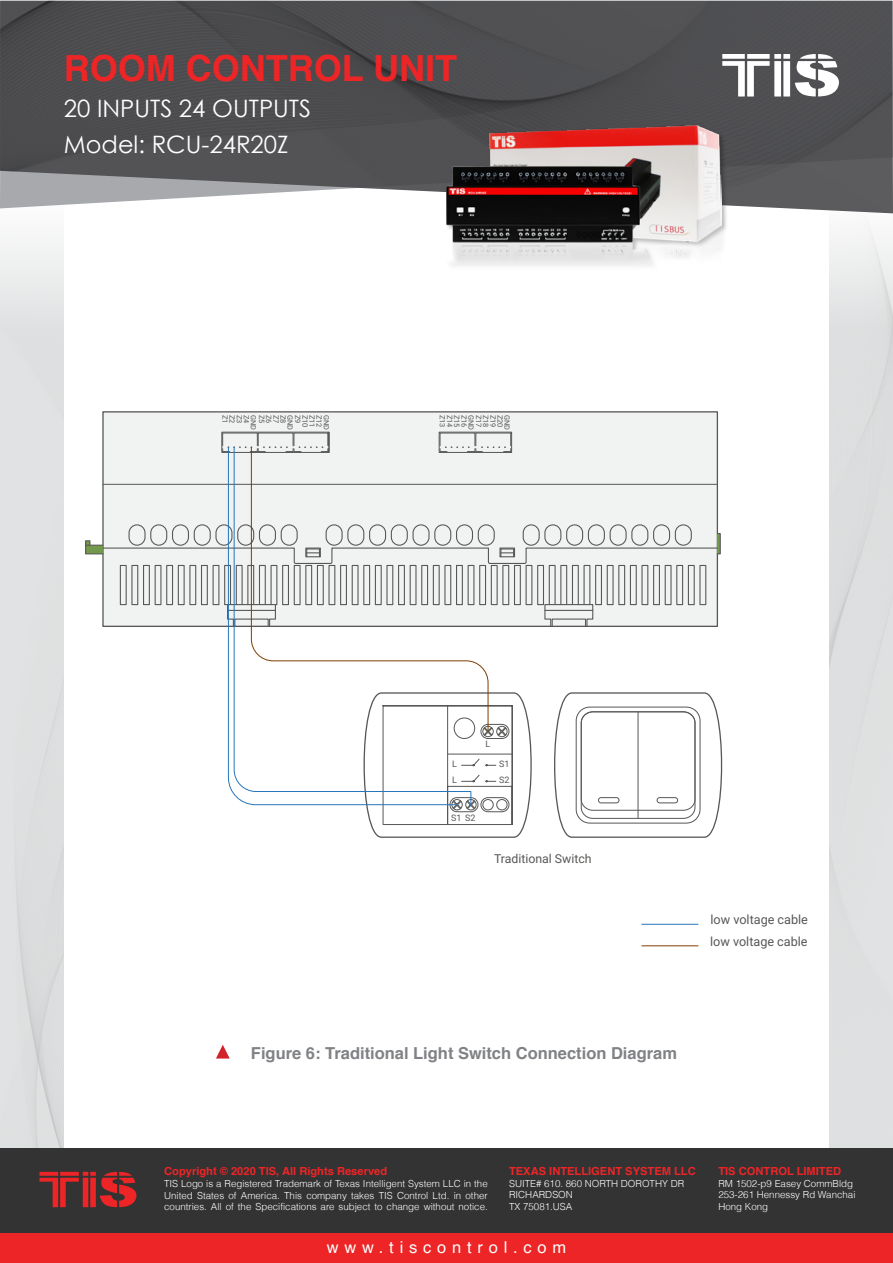
<style>
.page{position:relative;width:893px;height:1263px;background:#fff}
.page>*{position:absolute;margin:0;border:0;box-sizing:border-box;transform-origin:0 0}
.t1{font:700 36px "Helvetica";color:#ee2526}
.t2{font:24px "Century Gothic";color:#fff}
.t3{font:700 16.5px "Helvetica";color:#808285}
.t4{font:16.5px "Helvetica";letter-spacing:.35em;color:#fff}
.t5{font:12.6px "Roboto";color:#575756}
.t6{font:12.3px "Roboto";color:#575756}
.t7{font:700 11.1px "Helvetica";color:#ee2526}
.t8{font:300 9.75px/11.7px "Helvetica";color:#fff}
.t9{font:9px "Roboto";color:#575756}
.t10{font:7.35px/7.1px "Roboto";color:#575756}
</style>
<div class="page">
<img style="left:0;top:239px;width:64px;height:909px">
<img style="left:0;top:1px;width:893px;height:212px">
<div style="left:0;top:1148px;width:893px;height:85px;background:#333334"></div>
<div style="left:0;top:1233px;width:893px;height:30px;background:#ee2526"></div>
<svg style="left:722px;top:54px;width:117px;height:43px"></svg>
<svg style="left:39px;top:1172px;width:98px;height:35px"></svg>
<div style="left:446px;top:124px;width:282px;height:149px;background:#000;opacity:.3"></div>
<img style="left:446px;top:125px;width:275px;height:143px">
<div style="left:103px;top:412px;width:614px;height:214px;background:#f1f2f2"></div>
<hr style="left:103px;top:484px;width:614px;height:1px;background:#575756">
<div style="left:717px;top:533px;width:4px;height:21px;border:1px solid #575756"></div>
<svg style="left:85px;top:540px;width:633px;height:87px"></svg>
<div style="left:675px;top:524px;width:17px;height:22px;border:1px solid #575756;border-radius:8px"></div>
<div style="left:653px;top:524px;width:17px;height:22px;border:1px solid #575756;border-radius:8px"></div>
<div style="left:631px;top:524px;width:17px;height:22px;border:1px solid #575756;border-radius:8px"></div>
<div style="left:610px;top:524px;width:17px;height:22px;border:1px solid #575756;border-radius:8px"></div>
<div style="left:588px;top:524px;width:17px;height:22px;border:1px solid #575756;border-radius:8px"></div>
<div style="left:566px;top:524px;width:17px;height:22px;border:1px solid #575756;border-radius:8px"></div>
<div style="left:544px;top:524px;width:17px;height:22px;border:1px solid #575756;border-radius:8px"></div>
<div style="left:523px;top:524px;width:17px;height:22px;border:1px solid #575756;border-radius:8px"></div>
<div style="left:478px;top:524px;width:17px;height:22px;border:1px solid #575756;border-radius:8px"></div>
<div style="left:215px;top:524px;width:17px;height:22px;border:1px solid #575756;border-radius:8px"></div>
<div style="left:194px;top:524px;width:17px;height:22px;border:1px solid #575756;border-radius:8px"></div>
<div style="left:172px;top:524px;width:17px;height:22px;border:1px solid #575756;border-radius:8px"></div>
<div style="left:150px;top:524px;width:17px;height:22px;border:1px solid #575756;border-radius:8px"></div>
<div style="left:129px;top:524px;width:17px;height:22px;border:1px solid #575756;border-radius:8px"></div>
<svg style="left:475px;top:446px;width:31px;height:2px"></svg>
<div style="left:439px;top:432px;width:73px;height:21px;border:1px solid #575756"></div>
<div style="left:120px;top:565px;width:7px;height:40px;border:1px solid #575756"></div>
<svg style="left:222px;top:432px;width:108px;height:20px"></svg>
<hr style="left:642px;top:945px;width:56px;height:1px;background:#7f3f00">
<hr style="left:642px;top:924px;width:56px;height:1px;background:#2776bb">
<svg style="left:554px;top:692px;width:169px;height:146px"></svg>
<div style="left:576px;top:707px;width:124px;height:116px;border:1px solid #575756;border-radius:14px"></div>
<div style="left:581px;top:711px;width:114px;height:99px;border:1px solid #575756;border-radius:11px"></div>
<hr style="left:638px;top:712px;width:1px;height:106px;background:#575756">
<div style="left:598px;top:797px;width:21px;height:6px;border:1px solid #575756;border-radius:3px"></div>
<div style="left:657px;top:797px;width:21px;height:6px;border:1px solid #575756;border-radius:3px"></div>
<svg style="left:366px;top:692px;width:166px;height:146px"></svg>
<svg style="left:472px;top:447px;width:17px;height:285px"></svg>
<svg style="left:252px;top:446px;width:220px;height:360px"></svg>
<svg style="left:228px;top:446px;width:230px;height:359px"></svg>
<svg style="left:216px;top:1045px;width:14px;height:13px"></svg>
<h1 class="t1" style="left:64px;top:39px;width:395px">ROOM CONTROL UNIT</h1>
<h2 class="t2" style="left:64px;top:92px;width:249px">20 INPUTS 24 OUTPUTS</h2>
<h2 class="t2" style="left:64px;top:128px;width:226px">Model: RCU-24R20Z</h2>
<p class="t10" style="left:257px;top:415px;width:17px;rotate:90deg">GND<br>4Z<br>3Z<br>2Z<br>1Z</p>
<p class="t10" style="left:294px;top:415px;width:17px;rotate:90deg">GND<br>8Z<br>7Z<br>6Z<br>5Z</p>
<p class="t10" style="left:302px;top:415px;width:10px;rotate:90deg">9Z</p>
<p class="t10" style="left:309px;top:415px;width:14px;rotate:90deg">Z10</p>
<p class="t10" style="left:316px;top:415px;width:14px;rotate:90deg">Z11</p>
<p class="t10" style="left:323px;top:415px;width:14px;rotate:90deg">Z12</p>
<p class="t10" style="left:330px;top:415px;width:17px;rotate:90deg">GND</p>
<p class="t10" style="left:446px;top:415px;width:14px;rotate:90deg">Z13</p>
<p class="t10" style="left:453px;top:415px;width:14px;rotate:90deg">Z14</p>
<p class="t10" style="left:461px;top:415px;width:14px;rotate:90deg">Z15</p>
<p class="t10" style="left:468px;top:415px;width:14px;rotate:90deg">Z16</p>
<p class="t10" style="left:475px;top:415px;width:17px;rotate:90deg">GND</p>
<p class="t10" style="left:483px;top:415px;width:14px;rotate:90deg">Z17</p>
<p class="t10" style="left:490px;top:415px;width:14px;rotate:90deg">Z18</p>
<p class="t10" style="left:497px;top:415px;width:14px;rotate:90deg">Z19</p>
<p class="t10" style="left:504px;top:415px;width:14px;rotate:90deg">Z20</p>
<p class="t10" style="left:511px;top:415px;width:17px;rotate:90deg">GND</p>
<p class="t9" style="left:452px;top:757px;width:6px">L</p>
<p class="t9" style="left:452px;top:774px;width:6px">L</p>
<p class="t9" style="left:451px;top:811px;width:26px">1S 2S</p>
<p class="t9" style="left:485px;top:738px;width:6px">L</p>
<p class="t9" style="left:499px;top:757px;width:12px">1S</p>
<p class="t9" style="left:499px;top:773px;width:12px">2S</p>
<p class="t6" style="left:494px;top:850px;width:99px">Traditional Switch</p>
<p class="t5" style="left:710px;top:911px;width:99px">low voltage cable</p>
<p class="t5" style="left:710px;top:933px;width:99px">low voltage cable</p>
<h3 class="t3" style="left:251px;top:1040px;width:428px">Figure 6: Traditional Light Switch Connection Diagram</h3>
<p class="t7" style="left:509px;top:1162px;width:188px">TEXAS INTELLIGENT SYSTEM LLC</p>
<p class="t8" style="left:509px;top:1177px;width:177px">SUITE# 610. 860 NORTH DOROTHY DR<br>RICHARDSON<br>TX 75081.USA</p>
<p class="t7" style="left:164px;top:1162px;width:224px">Copyright © 2020 TIS, All Rights Reserved</p>
<p class="t8" style="left:164px;top:1177px;width:325px;text-align:justify">TIS Logo is a Registered Trademark of Texas Intelligent System LLC in the United States of America. This company takes TIS Control Ltd. in other countries. All of the Specifications are subject to change without notice.</p>
<h3 class="t4" style="left:327px;top:1234px;width:241px">www.tiscontrol.com</h3>
<p class="t7" style="left:718px;top:1162px;width:124px">TIS CONTROL LIMITED</p>
<p class="t8" style="left:718px;top:1177px;width:139px">RM 1502-p9 Easey CommBldg<br>253-261 Hennessy Rd Wanchai<br>Hong Kong</p>
</div>
